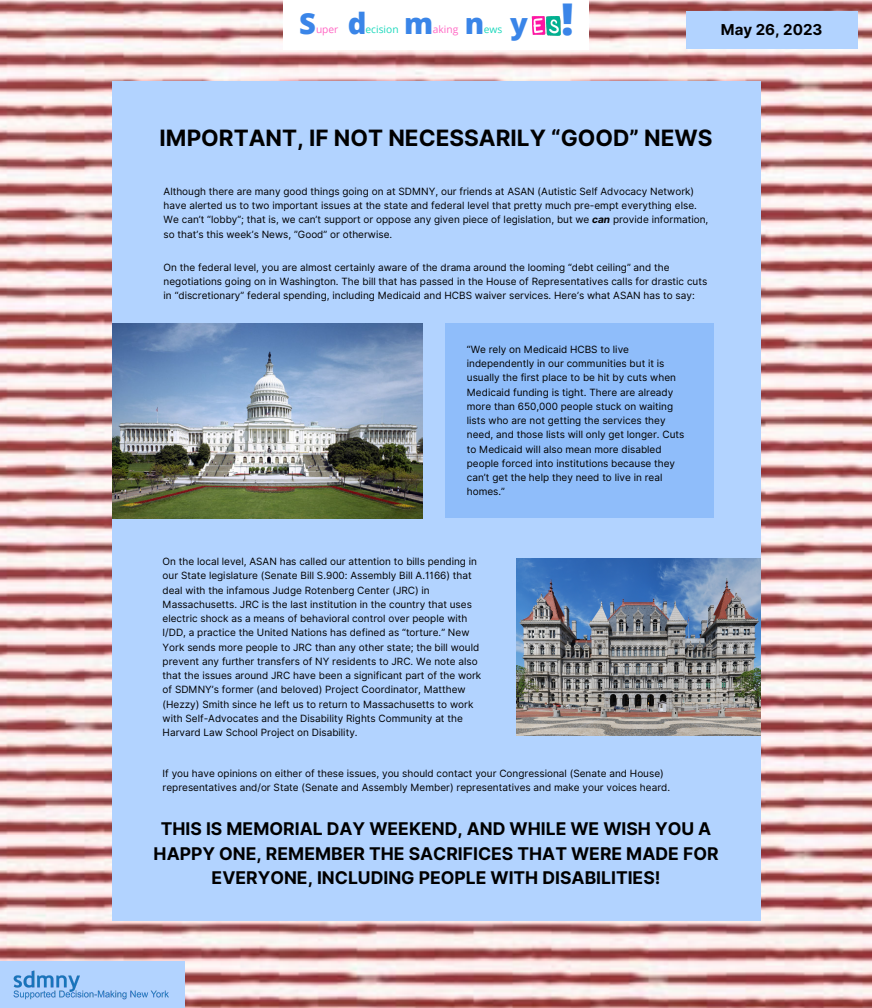
<style>
.page{position:relative;width:872px;height:1008px;background:#fff}
.page>*{position:absolute;margin:0;border:0;box-sizing:border-box;transform-origin:0 0}
.t1{font:800 43.77px "Open Sans";color:#3a85e8}
.t2{font:800 29.12px "Open Sans";color:#3a85e8}
.t3{font:700 22.5px "Inter";color:#000}
.t4{font:700 17.5px/24.4px "Inter";color:#000;text-align:center}
.t5{font:700 15.05px "Inter";color:#000}
.t6{font:10.2px "Open Sans";color:#1bd8bc}
.t7{font:10.2px "Open Sans";color:#ff66c4}
.t8{font:10px/14.2px "Inter";color:#000}
.s1{font-weight:700;font-style:italic}
</style>
<div class="page">
<img style="left:0;top:0;width:871px;height:1008px">
<div style="left:283px;top:0;width:305px;height:49px;background:#fff"></div>
<img style="left:533px;top:17px;width:27px;height:18px">
<svg style="left:531px;top:16px;width:2px;height:19px"></svg>
<div style="left:685px;top:11px;width:172px;height:38px;background:#b2d3ff"></div>
<div style="left:0;top:961px;width:184px;height:47px;background:#b2d3ff"></div>
<img style="left:14px;top:970px;width:155px;height:30px">
<div style="left:112px;top:81px;width:648px;height:840px;background:#b2d3ff"></div>
<div style="left:445px;top:324px;width:268px;height:194px;background:#8fbdfa"></div>
<img style="left:112px;top:324px;width:310px;height:194px">
<img style="left:516px;top:559px;width:244px;height:177px">
<p class="t2" style="left:299px;top:3px;width:18px">S</p>
<p class="t7" style="left:316px;top:22px;width:24px">uper</p>
<p class="t2" style="left:347px;top:3px;width:20px">d</p>
<p class="t6" style="left:365px;top:22px;width:34px">ecision</p>
<p class="t2" style="left:404px;top:3px;width:31px">m</p>
<p class="t7" style="left:432px;top:22px;width:27px">aking</p>
<p class="t2" style="left:464px;top:3px;width:21px">n</p>
<p class="t6" style="left:483px;top:22px;width:20px">ews</p>
<p class="t2" style="left:510px;top:3px;width:19px">y</p>
<p class="t1" style="left:560px;top:-12px;width:14px">!</p>
<p class="t5" style="left:720px;top:21px;width:103px">May 26, 2023</p>
<p class="t3" style="left:159px;top:125px;width:554px">IMPORTANT, IF NOT NECESSARILY “GOOD” NEWS</p>
<p class="t8" style="left:163px;top:184px;width:546px">Although there are many good things going on at SDMNY, our friends at ASAN (Autistic Self Advocacy Network) have alerted us to two important issues at the state and federal level that pretty much pre-empt everything else.<br>We can’t “lobby”; that is, we can’t support or oppose any given piece of legislation, but we <span class="s1">can</span> provide information, so that’s this week’s News, ”Good” or otherwise.</p>
<p class="t8" style="left:163px;top:260px;width:545px">On the federal level, you are almost certainly aware of the drama around the looming “debt ceiling” and the negotiations going on in Washington. The bill that has passed in the House of Representatives calls for drastic cuts in “discretionary” federal spending, including Medicaid and HCBS waiver services. Here’s what ASAN has to say:</p>
<p class="t8" style="left:466px;top:342px;width:219px">“We rely on Medicaid HCBS to live independently in our communities but it is usually the first place to be hit by cuts when Medicaid funding is tight. There are already more than 650,000 people stuck on waiting lists who are not getting the services they need, and those lists will only get longer. Cuts to Medicaid will also mean more disabled people forced into institutions because they can’t get the help they need to live in real homes.”</p>
<p class="t8" style="left:162px;top:554px;width:320px">On the local level, ASAN has called our attention to bills pending in our State legislature (Senate Bill S.900: Assembly Bill A.1166) that deal with the infamous Judge Rotenberg Center (JRC) in Massachusetts. JRC is the last institution in the country that uses electric shock as a means of behavioral control over people with I/DD, a practice the United Nations has defined as “torture.” New York sends more people to JRC than any other state; the bill would prevent any further transfers of NY residents to JRC. We note also that the issues around JRC have been a significant part of the work of SDMNY’s former (and beloved) Project Coordinator, Matthew (Hezzy) Smith since he left us to return to Massachusetts to work with Self-Advocates and the Disability Rights Community at the Harvard Law School Project on Disability.</p>
<p class="t8" style="left:162px;top:766px;width:509px">If you have opinions on either of these issues, you should contact your Congressional (Senate and House) representatives and/or State (Senate and Assembly Member) representatives and make your voices heard.</p>
<p class="t4" style="left:153px;top:817px;width:566px">THIS IS MEMORIAL DAY WEEKEND, AND WHILE WE WISH YOU A<br>HAPPY ONE, REMEMBER THE SACRIFICES THAT WERE MADE FOR<br>EVERYONE, INCLUDING PEOPLE WITH DISABILITIES!</p>
</div>
